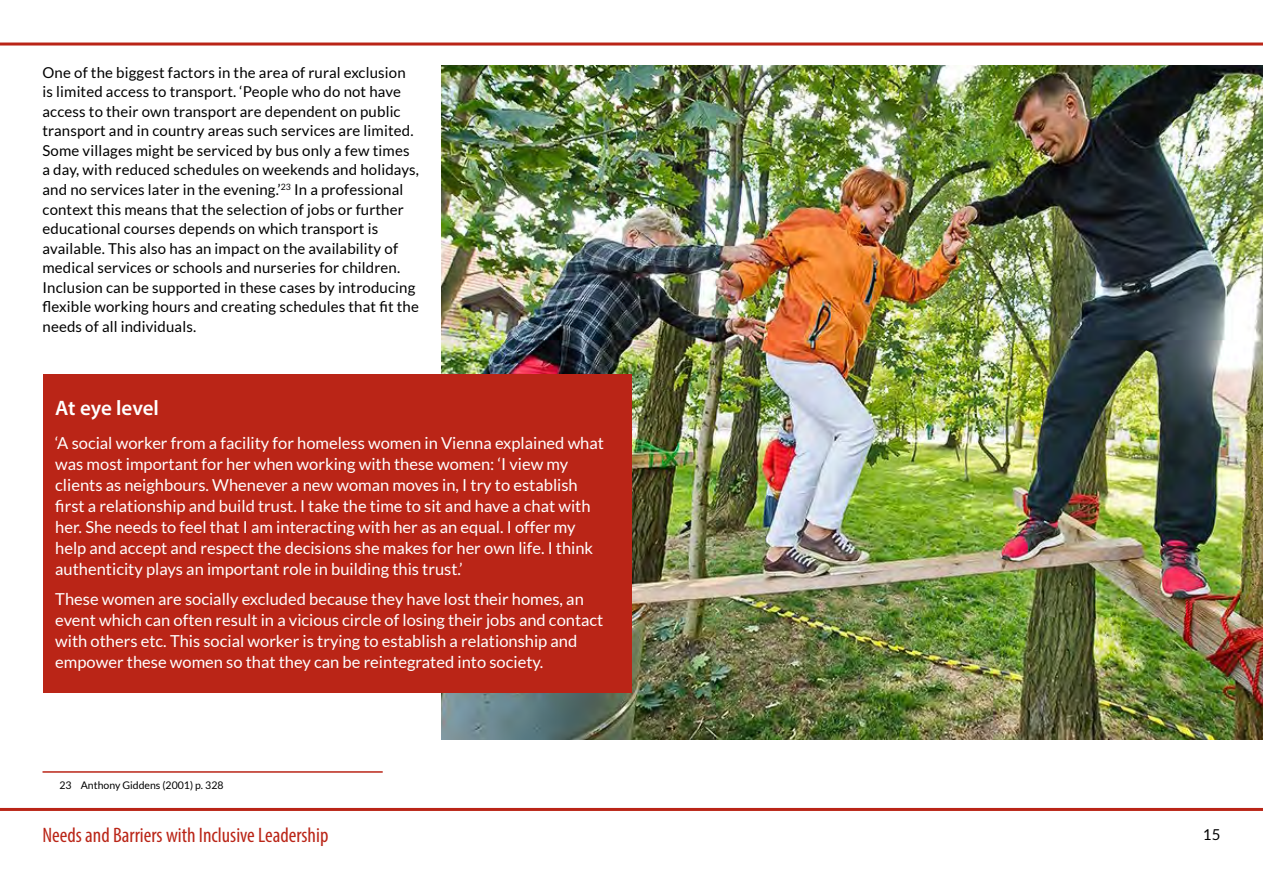
<style>
.page{position:relative;width:1263px;height:893px;background:#fff}
.page>*{position:absolute;margin:0;border:0;box-sizing:border-box;transform-origin:0 0}
.t1{font:condensed 21px "Myriad Pro";color:#ba2517}
.t2{font:600 21px "Myriad Pro";letter-spacing:-.005em;color:#fff}
.t3{font:16.5px/21px "Lato";color:#fff}
.t4{font:15px/19.5px "Lato";letter-spacing:.01em;color:#000}
.t5{font:10.5px "Lato";color:#000}
</style>
<div class="page">
<hr style="left:0;top:808px;width:1263px;height:3px;background:#ba2517">
<hr style="left:0;top:43px;width:1263px;height:3px;background:#ba2517">
<img style="left:441px;top:66px;width:822px;height:674px">
<hr style="left:43px;top:771px;width:340px;height:2px;background:#ba2517">
<div style="left:43px;top:374px;width:588px;height:319px;background:#ba2517"></div>
<p class="t4" style="left:43px;top:63px;width:378px">One of the biggest factors in the area of rural exclusion is limited access to transport. ‘People who do not have access to their own transport are dependent on public transport and in country areas such services are limited.<br>Some villages might be serviced by bus only a few times a day, with reduced schedules on weekends and holidays, and no services later in the evening.’<sup>23</sup> In a professional context this means that the selection of jobs or further educational courses depends on which transport is available. This also has an impact on the availability of medical services or schools and nurseries for children.<br>Inclusion can be supported in these cases by introducing flexible working hours and creating schedules that fit the needs of all individuals.</p>
<p class="t2" style="left:55px;top:395px;width:105px">At eye level</p>
<p class="t3" style="left:55px;top:433px;width:550px">‘A social worker from a facility for homeless women in Vienna explained what was most important for her when working with these women: ‘I view my clients as neighbours. Whenever a new woman moves in, I try to establish first a relationship and build trust. I take the time to sit and have a chat with her. She needs to feel that I am interacting with her as an equal. I offer my help and accept and respect the decisions she makes for her own life. I think authenticity plays an important role in building this trust.’</p>
<p class="t3" style="left:55px;top:588px;width:550px">These women are socially excluded because they have lost their homes, an event which can often result in a vicious circle of losing their jobs and contact with others etc. This social worker is trying to establish a relationship and empower these women so that they can be reintegrated into society.</p>
<p class="t5" style="left:60px;top:779px;width:165px">23 Anthony Giddens (2001) p. 328</p>
<p class="t1" style="left:43px;top:823px;width:287px">Needs and Barriers with Inclusive Leadership</p>
<p class="t4" style="left:1203px;top:825px;width:19px">15</p>
</div>
